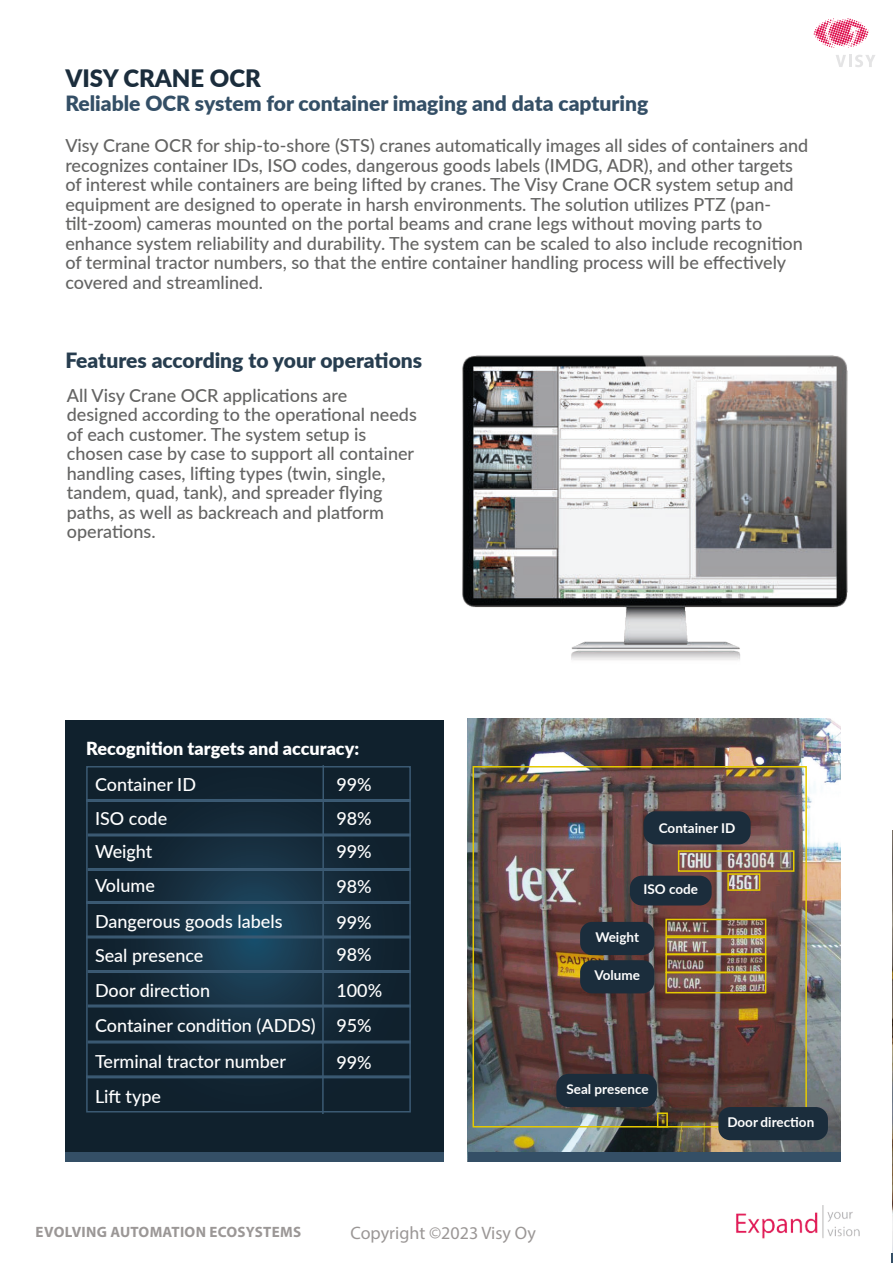
<style>
.page{position:relative;width:893px;height:1263px;background:#fff}
.page>*{position:absolute;margin:0;border:0;box-sizing:border-box;transform-origin:0 0}
.t1{font:900 24px "Lato";color:#1b2d3c}
.t2{font:900 21px "Lato";color:#344f66}
.t3{font:900 21px "Lato";color:#273d4f}
.t4{font:500 18px/19.5px "Lato";color:#646463}
.t5{font:500 18px/34.7px "Lato";color:#fff}
.t6{font:900 18px "Lato";color:#fff}
.t7{font:18px "Myriad Pro";color:#9b9796}
.t8{font:700 15px "Myriad Pro";letter-spacing:.02em;color:#9b9796}
.t9{font:700 13.5px "Lato";color:#fff}
</style>
<div class="page">
<img style="left:736px;top:1206px;width:124px;height:33px">
<svg style="left:814px;top:18px;width:55px;height:30px"></svg>
<svg style="left:836px;top:55px;width:39px;height:12px"></svg>
<svg style="left:65px;top:720px;width:378px;height:432px;background:#122634"></svg>
<img style="left:462px;top:355px;width:386px;height:305px">
<img style="left:892px;top:831px;width:1px;height:423px">
<img style="left:468px;top:719px;width:373px;height:442px">
<div style="left:678px;top:850px;width:116px;height:22px;border:2px solid #e5ca00"></div>
<div style="left:727px;top:873px;width:33px;height:18px;border:2px solid #e5ca00"></div>
<div style="left:665px;top:919px;width:101px;height:18px;border:2px solid #e5ca00"></div>
<div style="left:665px;top:937px;width:101px;height:18px;border:2px solid #e5ca00"></div>
<div style="left:665px;top:954px;width:101px;height:19px;border:2px solid #e5ca00"></div>
<div style="left:665px;top:972px;width:101px;height:21px;border:2px solid #e5ca00"></div>
<div style="left:657px;top:1112px;width:11px;height:15px;border:2px solid #e5ca00"></div>
<div style="left:473px;top:766px;width:334px;height:361px;border:2px solid #e5ca00"></div>
<div style="left:86px;top:766px;width:325px;height:346px;border:2px solid #3b5a73"></div>
<hr style="left:322px;top:765px;width:2px;height:349px;background:#3b5a73">
<div style="left:86px;top:799px;width:325px;height:3px;border:2px solid #3b5a73"></div>
<div style="left:88px;top:833px;width:323px;height:3px;border:2px solid #3b5a73"></div>
<div style="left:88px;top:868px;width:323px;height:3px;border:2px solid #3b5a73"></div>
<div style="left:86px;top:901px;width:325px;height:3px;border:2px solid #3b5a73"></div>
<div style="left:86px;top:935px;width:325px;height:3px;border:2px solid #3b5a73"></div>
<div style="left:88px;top:970px;width:323px;height:3px;border:2px solid #3b5a73"></div>
<div style="left:88px;top:1004px;width:323px;height:3px;border:2px solid #3b5a73"></div>
<div style="left:88px;top:1040px;width:323px;height:3px;border:2px solid #3b5a73"></div>
<div style="left:86px;top:1075px;width:325px;height:3px;border:2px solid #3b5a73"></div>
<div style="left:65px;top:1152px;width:379px;height:9px;background:#344f66"></div>
<div style="left:469px;top:1152px;width:372px;height:9px;background:#344f66"></div>
<div style="left:644px;top:811px;width:107px;height:33px;background:#1b2d3c;border-radius:12px"></div>
<div style="left:630px;top:876px;width:82px;height:29px;background:#1b2d3c;border-radius:12px"></div>
<div style="left:580px;top:922px;width:74px;height:33px;background:#1b2d3c;border-radius:12px"></div>
<div style="left:580px;top:960px;width:74px;height:33px;background:#1b2d3c;border-radius:12px"></div>
<div style="left:556px;top:1074px;width:101px;height:33px;background:#1b2d3c;border-radius:12px"></div>
<div style="left:718px;top:1107px;width:110px;height:33px;background:#1b2d3c;border-radius:12px"></div>
<h1 class="t1" style="left:65px;top:60px;width:197px">VISY CRANE OCR</h1>
<p class="t2" style="left:65px;top:87px;width:584px">Reliable OCR system for container imaging and data capturing</p>
<p class="t4" style="left:65px;top:135px;width:745px">Visy Crane OCR for ship-to-shore (STS) cranes automatically images all sides of containers and recognizes container IDs, ISO codes, dangerous goods labels (IMDG, ADR), and other targets of interest while containers are being lifted by cranes. The Visy Crane OCR system setup and equipment are designed to operate in harsh environments. The solution utilizes PTZ (pan&shy;tilt-zoom) cameras mounted on the portal beams and crane legs without moving parts to enhance system reliability and durability. The system can be scaled to also include recognition of terminal tractor numbers, so that the entire container handling process will be effectively covered and streamlined.</p>
<p class="t3" style="left:65px;top:345px;width:358px">Features according to your operations</p>
<p class="t4" style="left:67px;top:385px;width:351px">All Visy Crane OCR applications are designed according to the operational needs of each customer. The system setup is chosen case by case to support all container handling cases, lifting types (twin, single, tandem, quad, tank), and spreader flying paths, as well as backreach and platform operations.</p>
<p class="t6" style="left:86px;top:735px;width:275px">Recognition targets and accuracy:</p>
<p class="t5" style="left:95px;top:766px;width:103px">Container ID</p>
<p class="t5" style="left:336px;top:766px;width:37px">99%</p>
<p class="t5" style="left:95px;top:800px;width:74px">ISO code</p>
<p class="t5" style="left:336px;top:800px;width:37px">98%</p>
<p class="t5" style="left:95px;top:833px;width:59px">Weight</p>
<p class="t5" style="left:336px;top:833px;width:37px">99%</p>
<p class="t5" style="left:95px;top:866px;width:189px;line-height:36.5px">Volume<br>Dangerous goods labels</p>
<p class="t5" style="left:95px;top:938px;width:222px">Seal presence<br>Door direction<br>Container condition (ADDS)</p>
<p class="t5" style="left:95px;top:1043px;width:193px;line-height:35.2px">Terminal tractor number<br>Lift type</p>
<p class="t5" style="left:336px;top:868px;width:37px">98%</p>
<p class="t5" style="left:336px;top:905px;width:37px;line-height:32.2px">99%<br>98%</p>
<p class="t5" style="left:336px;top:972px;width:47px">100%</p>
<p class="t5" style="left:336px;top:1007px;width:37px">95%</p>
<p class="t5" style="left:336px;top:1044px;width:37px">99%</p>
<p class="t9" style="left:659px;top:818px;width:78px">Container ID</p>
<p class="t9" style="left:643px;top:880px;width:56px">ISO code</p>
<p class="t9" style="left:595px;top:932px;width:45px">Weight</p>
<p class="t9" style="left:594px;top:966px;width:47px">Volume</p>
<p class="t9" style="left:566px;top:1079px;width:84px">Seal presence</p>
<p class="t9" style="left:727px;top:1112px;width:88px">Door direction</p>
<p class="t8" style="left:36px;top:1223px;width:267px">EVOLVING AUTOMATION ECOSYSTEMS</p>
<p class="t7" style="left:350px;top:1226px;width:187px">Copyright ©2023 Visy Oy</p>
</div>
